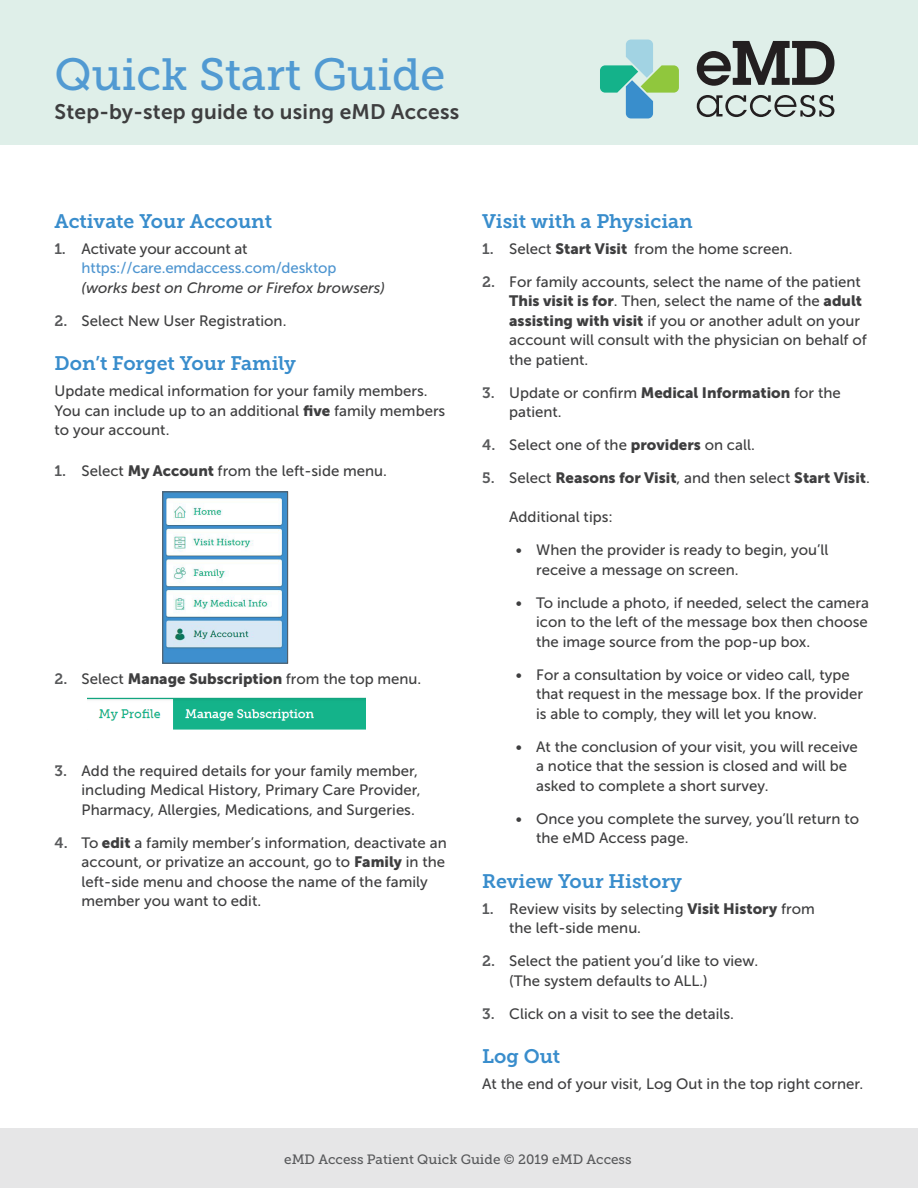
<style>
.page{position:relative;width:918px;height:1188px;background:#fff}
.page>*{position:absolute;margin:0;border:0;box-sizing:border-box;transform-origin:0 0}
.t1{font:45px "Museo Slab 500";color:#519ad2}
.t2{font:21px "Museo Sans 700";letter-spacing:.01em;color:#3e3e3f}
.subhead{font:19.5px "Museo Slab 700";color:#398dcc}
.body_copy{font:15px/19.5px "Museo Sans 500";color:#3e3e3f}
.t3{font:italic 15px/19.5px "Museo Sans 500";color:#3e3e3f}
.t4{font:15px "Museo Sans 900";color:#3e3e3f}
.Numbered_Lists_-_Res{font:15px "Museo Sans 500";color:#3e3e3f}
.subhead-2{font:13.5px "Museo Slab 500";color:#57585a}
.s1{font-family:"Museo Slab 700";font-style:normal;color:#58595b}
.s2{font-style:normal}
.s3{font-style:normal;color:#4e95d0}
.s4{font-family:"Museo Slab 700";color:#58595b}
.s5{font-family:"Museo Sans 900"}
.s6{font-family:"Museo Sans 500"}
</style>
<div class="page">
<img style="left:165px;top:494px;width:121px;height:167px">
<img style="left:88px;top:697px;width:278px;height:33px">
<div style="left:0;top:0;width:918px;height:145px;background:#dfefe9"></div>
<svg style="left:600px;top:40px;width:79px;height:78px"></svg>
<svg style="left:697px;top:41px;width:137px;height:45px"></svg>
<svg style="left:697px;top:95px;width:137px;height:22px"></svg>
<div style="left:0;top:1128px;width:918px;height:60px;background:#e6e6e7"></div>
<p class="t1" style="left:55px;top:49px;width:392px">Quick Start Guide</p>
<p class="t2" style="left:55px;top:100px;width:406px">Step-by-step guide to using eMD Access</p>
<p class="subhead" style="left:55px;top:210px;width:219px">Activate Your Account</p>
<p class="t3" style="left:82px;top:239px;width:305px;text-indent:-27px"><span class="s1">1.</span> <span class="s2">Activate your account at </span><span class="s3">https://care.emdaccess.com/desktop </span>(works best on Chrome or Firefox browsers)</p>
<p class="body_copy" style="left:55px;top:311px;width:233px"><span class="s4">2.</span> Select New User Registration.</p>
<p class="subhead" style="left:55px;top:352px;width:243px">Don’t Forget Your Family</p>
<p class="body_copy" style="left:55px;top:382px;width:392px">Update medical information for your family members.<br>You can include up to an additional <span class="s5">five</span> family members to your account.</p>
<p class="body_copy" style="left:55px;top:461px;width:334px"><span class="s4">1.</span> Select <span class="s5">My Account</span> from the left-side menu.</p>
<p class="body_copy" style="left:55px;top:670px;width:368px"><span class="s4">2.</span> Select <span class="s5">Manage Subscription</span> from the top menu.</p>
<p class="body_copy" style="left:82px;top:761px;width:341px;text-indent:-27px"><span class="s4">3.</span> Add the required details for your family member, including Medical History, Primary Care Provider,<br>Pharmacy, Allergies, Medications, and Surgeries.</p>
<p class="body_copy" style="left:82px;top:833px;width:367px;text-indent:-27px"><span class="s4">4.</span> To <span class="s5">edit</span> a family member’s information, deactivate an account, or privatize an account, go to <span class="s5">Family</span> in the left-side menu and choose the name of the family member you want to edit.</p>
<p class="subhead" style="left:482px;top:210px;width:212px">Visit with a Physician</p>
<p class="body_copy" style="left:482px;top:239px;width:312px"><span class="s4">1.</span> Select <span class="s5">Start Visit</span> from the home screen.</p>
<p class="body_copy" style="left:509px;top:272px;width:359px;text-indent:-27px"><span class="s4">2.</span> For family accounts, select the name of the patient <span class="s5">This visit is for</span>. Then, select the name of the <span class="s5">adult assisting with visit</span> if you or another adult on your account will consult with the physician on behalf of the patient.</p>
<p class="body_copy" style="left:509px;top:383px;width:333px;text-indent:-27px"><span class="s4">3.</span> Update or confirm <span class="s5">Medical Information</span> for the patient.</p>
<p class="body_copy" style="left:482px;top:436px;width:274px"><span class="s4">4.</span> Select one of the <span class="s5">providers</span> on call.</p>
<p class="t4" style="left:482px;top:470px;width:389px"><span class="s4">5.</span> <span class="s6">Select</span> Reasons for Visit<span class="s6">, and then select</span> Start Visit<span class="s6">.</span></p>
<p class="body_copy" style="left:509px;top:508px;width:105px">Additional tips:</p>
<p class="body_copy" style="left:536px;top:541px;width:294px;text-indent:-20px">• When the provider is ready to begin, you’ll receive a message on screen.</p>
<p class="body_copy" style="left:536px;top:593px;width:334px;text-align:justify;text-indent:-20px">• To include a photo, if needed, select the camera icon to the left of the message box then choose the image source from the pop-up box.</p>
<p class="body_copy" style="left:536px;top:665px;width:328px;text-indent:-20px">• For a consultation by voice or video call, type that request in the message box. If the provider is able to comply, they will let you know.</p>
<p class="body_copy" style="left:536px;top:737px;width:323px;text-indent:-20px">• At the conclusion of your visit, you will receive a notice that the session is closed and will be asked to complete a short survey.</p>
<p class="body_copy" style="left:536px;top:809px;width:325px;text-indent:-20px">• Once you complete the survey, you’ll return to the eMD Access page.</p>
<p class="subhead" style="left:482px;top:870px;width:201px">Review Your History</p>
<p class="body_copy" style="left:509px;top:899px;width:307px;text-indent:-27px"><span class="s4">1.</span> Review visits by selecting <span class="s5">Visit History</span> from the left-side menu.</p>
<p class="body_copy" style="left:509px;top:952px;width:251px;text-indent:-27px"><span class="s4">2.</span> Select the patient you’d like to view. (The system defaults to ALL.)</p>
<p class="body_copy" style="left:482px;top:1004px;width:253px"><span class="s4">3.</span> Click on a visit to see the details.</p>
<p class="subhead" style="left:482px;top:1045px;width:80px">Log Out</p>
<p class="Numbered_Lists_-_Res" style="left:482px;top:1076px;width:383px">At the end of your visit, Log Out in the top right corner.</p>
<p class="subhead-2" style="left:284px;top:1152px;width:349px">eMD Access Patient Quick Guide © 2019 eMD Access</p>
</div>
